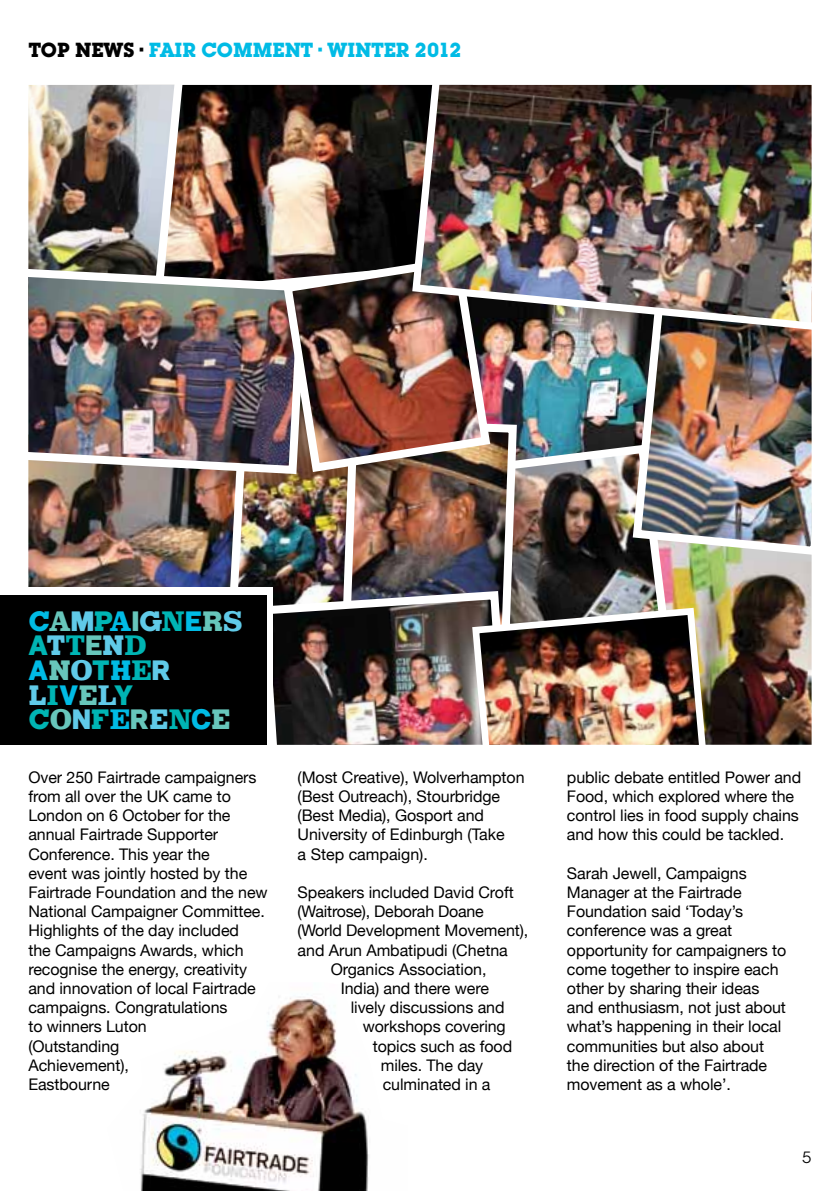
<style>
.page{position:relative;width:840px;height:1191px;background:#fff}
.page>*{position:absolute;margin:0;border:0;box-sizing:border-box;transform-origin:0 0}
.t1{font:29.4px/24.6px "Fairtrade 1";color:#60cae8}
.t2{font:29.4px "Fairtrade 3";color:#00bbe5}
.t3{font:700 20px "Lubalin Graph Std";color:#00bbe5}
.t4{font:16px/19.2px "Helvetica Neue";letter-spacing:-.005em;color:#000}
.t5{font:16px "Lubalin Graph Std";color:#000}
.s1{color:#000}
.s2{color:#00bbe5}
.s3{font-family:"Fairtrade 2";color:#67c6bb}
.s4{font-family:"Fairtrade 3"}
.s5{color:#00b5b4}
.s6{font-family:"Fairtrade 2";color:#00bbe5}
.s7{font-family:"Fairtrade 3";color:#67c6bb}
.s8{font-family:"Fairtrade 2";color:#00b5b4}
.s9{font-family:"Fairtrade 3";color:#00bbe5}
.s10{color:#67c6bb}
.s11{font-family:"Fairtrade 2"}
.s12{font-family:"Fairtrade 3";color:#00b5b4}
.s13{font-family:"Fairtrade 1";color:#67c6bb}
.s14{font-family:"Fairtrade 2";color:#60cae8}
.s15{font-family:"Fairtrade 1"}
.s16{color:#60cae8}
</style>
<div class="page">
<img style="left:250px;top:476px;width:87px;height:111px">
<img style="left:494px;top:336px;width:134px;height:104px">
<img style="left:188px;top:85px;width:220px;height:179px">
<img style="left:679px;top:559px;width:132px;height:185px">
<img style="left:520px;top:440px;width:159px;height:164px">
<img style="left:337px;top:415px;width:183px;height:189px">
<img style="left:28px;top:478px;width:222px;height:109px">
<img style="left:28px;top:85px;width:160px;height:179px">
<img style="left:628px;top:336px;width:183px;height:223px">
<img style="left:273px;top:587px;width:240px;height:157px">
<img style="left:28px;top:264px;width:282px;height:214px">
<img style="left:468px;top:604px;width:244px;height:140px">
<img style="left:278px;top:252px;width:216px;height:224px">
<img style="left:408px;top:85px;width:403px;height:251px">
<div style="left:0;top:595px;width:266px;height:149px;background:#000"></div>
<img style="left:140px;top:994px;width:229px;height:197px">
<p class="t3" style="left:29px;top:37px;width:434px"><span class="s1">TOP NEWS •</span> FAIR COMMENT • WINTER 2012</p>
<h1 class="t1" style="left:29px;top:608px;width:215px"><span class="s2">C</span><span class="s3">A</span><span class="s4">M</span><span class="s5">P</span><span class="s6">A</span><span class="s7">I</span>G<span class="s8">N</span><span class="s9">E</span><span class="s10">R</span><span class="s11">S<br></span><span class="s12">A</span>T<span class="s8">T</span><span class="s7">E</span>N<span class="s8">D</span></h1>
<h1 class="t2" style="left:29px;top:653px;width:142px">A<span class="s13">N</span><span class="s14">O</span><span class="s5">T</span><span class="s15">H</span><span class="s8">E</span><span class="s16">R</span></h1>
<h1 class="t1" style="left:29px;top:682px;width:202px">L<span class="s8">I</span><span class="s9">V</span><span class="s10">E</span><span class="s11">L</span><span class="s12">Y<br></span><span class="s5">C</span><span class="s3">O</span><span class="s4">N</span><span class="s5">F</span><span class="s6">E</span><span class="s7">R</span>E<span class="s8">N</span><span class="s9">C</span><span class="s10">E</span></h1>
<p class="t4" style="left:28px;top:768px;width:241px">Over 250 Fairtrade campaigners from all over the UK came to<br>London on 6 October for the annual Fairtrade Supporter<br>Conference. This year the<br>event was jointly hosted by the<br>Fairtrade Foundation and the new<br>National Campaigner Committee.<br>Highlights of the day included<br>the Campaigns Awards, which recognise the energy, creativity and innovation of local Fairtrade campaigns. Congratulations<br>to winners Luton<br>(Outstanding<br>Achievement),<br>Eastbourne</p>
<p class="t4" style="left:297px;top:768px;width:228px">(Most Creative), Wolverhampton (Best Outreach), Stourbridge (Best Media), Gosport and<br>University of Edinburgh (Take<br>a Step campaign).</p>
<p class="t4" style="left:297px;top:883px;width:217px">Speakers included David Croft</p>
<p class="t4" style="left:297px;top:902px;width:187px">(Waitrose), Deborah Doane</p>
<p class="t4" style="left:297px;top:922px;width:232px">(World Development Movement),</p>
<p class="t4" style="left:297px;top:941px;width:212px">and Arun Ambatipudi (Chetna</p>
<p class="t4" style="left:330px;top:960px;width:157px">Organics Association,</p>
<p class="t4" style="left:340px;top:979px;width:150px">India) and there were</p>
<p class="t4" style="left:350px;top:998px;width:155px">lively discussions and</p>
<p class="t4" style="left:362px;top:1018px;width:144px">workshops covering</p>
<p class="t4" style="left:372px;top:1037px;width:141px">topics such as food</p>
<p class="t4" style="left:380px;top:1056px;width:104px">miles. The day</p>
<p class="t4" style="left:382px;top:1075px;width:109px">culminated in a</p>
<p class="t4" style="left:566px;top:768px;width:235px">public debate entitled Power and<br>Food, which explored where the control lies in food supply chains and how this could be tackled.</p>
<p class="t4" style="left:566px;top:864px;width:221px">Sarah Jewell, Campaigns<br>Manager at the Fairtrade<br>Foundation said ‘Today’s conference was a great opportunity for campaigners to come together to inspire each other by sharing their ideas and enthusiasm, not just about what’s happening in their local communities but also about the direction of the Fairtrade movement as a whole’.</p>
<p class="t5" style="left:801px;top:1146px;width:11px">5</p>
</div>
